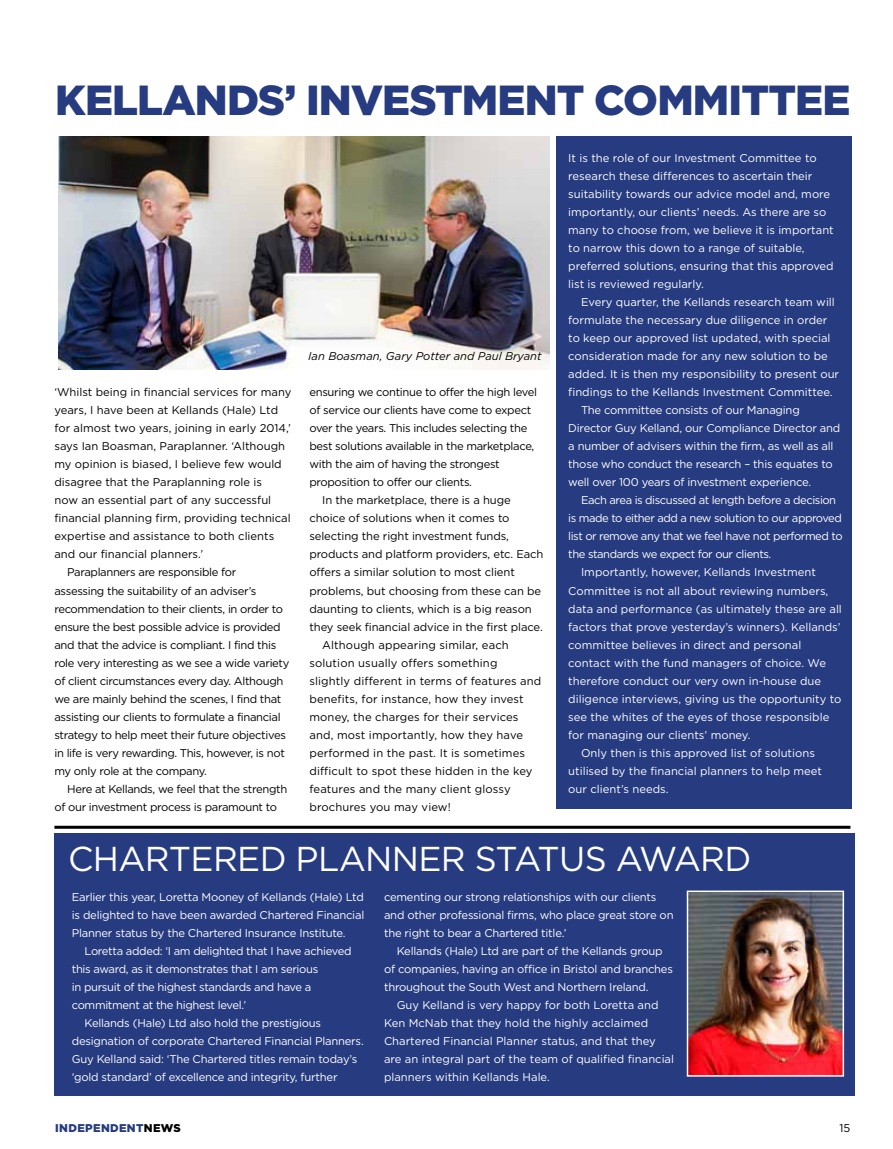
<style>
.page{position:relative;width:893px;height:1149px;background:#fff}
.page>*{position:absolute;margin:0;border:0;box-sizing:border-box;transform-origin:0 0}
.t1{font:900 42px "Gotham HTF";letter-spacing:-.02em;color:#263b80}
.t2{font:34.5px "Gotham HTF";letter-spacing:-.03em;color:#fff}
.t3{font:11.25px/18px "Gotham HTF";letter-spacing:-.015em;color:#fff}
.t4{font:11.25px "Gotham HTF";letter-spacing:-.03em;color:#000}
.t5{font:11.25px "Gotham HTF";letter-spacing:-.01em;color:#000}
.t6{font:11.25px "Gotham HTF";letter-spacing:.01em;color:#000}
.t7{font:11.25px "Gotham HTF";letter-spacing:-.04em;color:#fff}
.t8{font:italic 11.25px "Gotham HTF";color:#000}
.t9{font:900 11.25px "Gotham HTF";letter-spacing:.03em;color:#263b80}
.s1{color:#000}
</style>
<div class="page">
<hr style="left:54px;top:825px;width:796px;height:3px;background:#000">
<div style="left:54px;top:833px;width:801px;height:262px;background:#263b80"></div>
<div style="left:556px;top:136px;width:295px;height:672px;background:#263b80"></div>
<img style="left:59px;top:136px;width:491px;height:233px">
<img style="left:690px;top:893px;width:151px;height:180px">
<div style="left:687px;top:890px;width:157px;height:186px;border:2px solid #fff"></div>
<h1 class="t1" style="left:55px;top:75px;width:472px">KELLANDS’ INVESTMENT</h1>
<h1 class="t1" style="left:594px;top:75px;width:159px">COMMITTEE</h1>
<p class="t5" style="left:54px;top:386px;width:238px">‘Whilst being in financial services for many</p>
<p class="t5" style="left:54px;top:404px;width:225px">years, I have been at Kellands (Hale) Ltd</p>
<p class="t5" style="left:54px;top:422px;width:238px">for almost two years, joining in early 2014,’</p>
<p class="t5" style="left:54px;top:440px;width:232px">says Ian Boasman, Paraplanner. ‘Although</p>
<p class="t5" style="left:54px;top:458px;width:229px">my opinion is biased, I believe few would</p>
<p class="t5" style="left:54px;top:476px;width:209px">disagree that the Paraplanning role is</p>
<p class="t5" style="left:54px;top:494px;width:218px">now an essential part of any successful</p>
<p class="t5" style="left:54px;top:512px;width:238px">financial planning firm, providing technical</p>
<p class="t5" style="left:54px;top:530px;width:221px">expertise and assistance to both clients</p>
<p class="t5" style="left:54px;top:548px;width:150px">and our financial planners.’</p>
<p class="t4" style="left:67px;top:566px;width:171px">Paraplanners are responsible for</p>
<p class="t4" style="left:54px;top:584px;width:203px">assessing the suitability of an adviser’s</p>
<p class="t4" style="left:54px;top:602px;width:230px">recommendation to their clients, in order to</p>
<p class="t4" style="left:54px;top:620px;width:228px">ensure the best possible advice is provided</p>
<p class="t4" style="left:54px;top:638px;width:223px">and that the advice is compliant. I find this</p>
<p class="t4" style="left:54px;top:656px;width:237px">role very interesting as we see a wide variety</p>
<p class="t4" style="left:54px;top:674px;width:230px">of client circumstances every day. Although</p>
<p class="t4" style="left:54px;top:692px;width:229px">we are mainly behind the scenes, I find that</p>
<p class="t4" style="left:54px;top:710px;width:228px">assisting our clients to formulate a financial</p>
<p class="t4" style="left:54px;top:728px;width:233px">strategy to help meet their future objectives</p>
<p class="t4" style="left:54px;top:746px;width:232px">in life is very rewarding. This, however, is not</p>
<p class="t4" style="left:54px;top:764px;width:154px">my only role at the company.</p>
<p class="t4" style="left:67px;top:782px;width:222px">Here at Kellands, we feel that the strength</p>
<p class="t4" style="left:54px;top:800px;width:224px">of our investment process is paramount to</p>
<p class="t8" style="left:308px;top:350px;width:235px">Ian Boasman, Gary Potter and Paul Bryant</p>
<p class="t4" style="left:309px;top:386px;width:229px">ensuring we continue to offer the high level</p>
<p class="t4" style="left:309px;top:404px;width:223px">of service our clients have come to expect</p>
<p class="t4" style="left:309px;top:422px;width:219px">over the years. This includes selecting the</p>
<p class="t4" style="left:309px;top:440px;width:226px">best solutions available in the marketplace,</p>
<p class="t4" style="left:309px;top:458px;width:192px">with the aim of having the strongest</p>
<p class="t4" style="left:309px;top:476px;width:164px">proposition to offer our clients.</p>
<p class="t5" style="left:322px;top:494px;width:190px">In the marketplace, there is a huge</p>
<p class="t5" style="left:309px;top:512px;width:202px">choice of solutions when it comes to</p>
<p class="t5" style="left:309px;top:530px;width:201px">selecting the right investment funds,</p>
<p class="t5" style="left:309px;top:548px;width:236px">products and platform providers, etc. Each</p>
<p class="t5" style="left:309px;top:566px;width:207px">offers a similar solution to most client</p>
<p class="t5" style="left:309px;top:584px;width:233px">problems, but choosing from these can be</p>
<p class="t5" style="left:309px;top:602px;width:224px">daunting to clients, which is a big reason</p>
<p class="t5" style="left:309px;top:620px;width:235px">they seek financial advice in the first place.</p>
<p class="t6" style="left:322px;top:638px;width:188px">Although appearing similar, each</p>
<p class="t6" style="left:309px;top:656px;width:190px">solution usually offers something</p>
<p class="t6" style="left:309px;top:674px;width:233px">slightly different in terms of features and</p>
<p class="t6" style="left:309px;top:692px;width:216px">benefits, for instance, how they invest</p>
<p class="t6" style="left:309px;top:710px;width:211px">money, the charges for their services</p>
<p class="t6" style="left:309px;top:728px;width:215px">and, most importantly, how they have</p>
<p class="t6" style="left:309px;top:746px;width:217px">performed in the past. It is sometimes</p>
<p class="t6" style="left:309px;top:764px;width:225px">difficult to spot these hidden in the key</p>
<p class="t6" style="left:309px;top:782px;width:203px">features and the many client glossy</p>
<p class="t6" style="left:309px;top:800px;width:143px">brochures you may view!</p>
<p class="t3" style="left:568px;top:149px;width:267px">It is the role of our Investment Committee to research these differences to ascertain their suitability towards our advice model and, more importantly, our clients’ needs. As there are so many to choose from, we believe it is important to narrow this down to a range of suitable, preferred solutions, ensuring that this approved list is reviewed regularly.</p>
<p class="t3" style="left:581px;top:293px;width:255px">Every quarter, the Kellands research team will</p>
<p class="t3" style="left:568px;top:311px;width:261px">formulate the necessary due diligence in order</p>
<p class="t3" style="left:568px;top:329px;width:264px">to keep our approved list updated, with special</p>
<p class="t3" style="left:568px;top:347px;width:261px">consideration made for any new solution to be</p>
<p class="t3" style="left:568px;top:365px;width:272px">added. It is then my responsibility to present our</p>
<p class="t3" style="left:568px;top:383px;width:266px">findings to the Kellands Investment Committee.</p>
<p class="t3" style="left:581px;top:401px;width:220px">The committee consists of our Managing</p>
<p class="t3" style="left:568px;top:419px;width:274px">Director Guy Kelland, our Compliance Director and</p>
<p class="t3" style="left:568px;top:437px;width:267px">a number of advisers within the firm, as well as all</p>
<p class="t3" style="left:568px;top:455px;width:266px">those who conduct the research – this equates to</p>
<p class="t3" style="left:568px;top:473px;width:244px">well over 100 years of investment experience.</p>
<p class="t7" style="left:581px;top:494px;width:257px">Each area is discussed at length before a decision</p>
<p class="t7" style="left:568px;top:512px;width:275px">is made to either add a new solution to our approved</p>
<p class="t7" style="left:568px;top:530px;width:276px">list or remove any that we feel have not performed to</p>
<p class="t7" style="left:568px;top:548px;width:205px">the standards we expect for our clients.</p>
<p class="t3" style="left:581px;top:563px;width:236px">Importantly, however, Kellands Investment</p>
<p class="t3" style="left:568px;top:581px;width:262px">Committee is not all about reviewing numbers,</p>
<p class="t3" style="left:568px;top:599px;width:275px">data and performance (as ultimately these are all</p>
<p class="t3" style="left:568px;top:617px;width:274px">factors that prove yesterday’s winners). Kellands’</p>
<p class="t3" style="left:568px;top:635px;width:235px">committee believes in direct and personal</p>
<p class="t3" style="left:568px;top:653px;width:259px">contact with the fund managers of choice. We</p>
<p class="t3" style="left:568px;top:671px;width:254px">therefore conduct our very own in-house due</p>
<p class="t3" style="left:568px;top:689px;width:275px">diligence interviews, giving us the opportunity to</p>
<p class="t3" style="left:568px;top:707px;width:263px">see the whites of the eyes of those responsible</p>
<p class="t3" style="left:568px;top:725px;width:184px">for managing our clients’ money.</p>
<p class="t3" style="left:581px;top:743px;width:235px">Only then is this approved list of solutions</p>
<p class="t3" style="left:568px;top:761px;width:255px">utilised by the financial planners to help meet</p>
<p class="t3" style="left:568px;top:779px;width:102px">our client’s needs.</p>
<h2 class="t2" style="left:68px;top:839px;width:50px">Chartered</h2>
<h2 class="t2" style="left:296px;top:839px;width:48px">Planner</h2>
<h2 class="t2" style="left:475px;top:839px;width:44px">Status</h2>
<h2 class="t2" style="left:616px;top:839px;width:52px">Award</h2>
<p class="t3" style="left:72px;top:887px;width:294px;text-align:justify">Earlier this year, Loretta Mooney of Kellands (Hale) Ltd is delighted to have been awarded Chartered Financial Planner status by the Chartered Insurance Institute.</p>
<p class="t3" style="left:85px;top:941px;width:268px">Loretta added: ‘I am delighted that I have achieved</p>
<p class="t3" style="left:72px;top:959px;width:248px">this award, as it demonstrates that I am serious</p>
<p class="t3" style="left:72px;top:977px;width:241px">in pursuit of the highest standards and have a</p>
<p class="t3" style="left:72px;top:995px;width:176px">commitment at the highest level.’</p>
<p class="t3" style="left:85px;top:1013px;width:238px">Kellands (Hale) Ltd also hold the prestigious</p>
<p class="t3" style="left:72px;top:1031px;width:293px">designation of corporate Chartered Financial Planners.</p>
<p class="t3" style="left:72px;top:1049px;width:287px">Guy Kelland said: ‘The Chartered titles remain today’s</p>
<p class="t3" style="left:72px;top:1067px;width:267px">‘gold standard’ of excellence and integrity, further</p>
<p class="t3" style="left:384px;top:887px;width:291px">cementing our strong relationships with our clients and other professional firms, who place great store on the right to bear a Chartered title.’</p>
<p class="t3" style="left:384px;top:941px;width:290px;text-indent:13px">Kellands (Hale) Ltd are part of the Kellands group of companies, having an office in Bristol and branches throughout the South West and Northern Ireland.</p>
<p class="t3" style="left:384px;top:995px;width:292px;text-indent:13px">Guy Kelland is very happy for both Loretta and Ken McNab that they hold the highly acclaimed Chartered Financial Planner status, and that they are an integral part of the team of qualified financial planners within Kellands Hale.</p>
<p class="t9" style="left:55px;top:1120px;width:127px">INDEPENDENT<span class="s1">NEWS</span></p>
<p class="t5" style="left:839px;top:1121px;width:12px">15</p>
</div>
